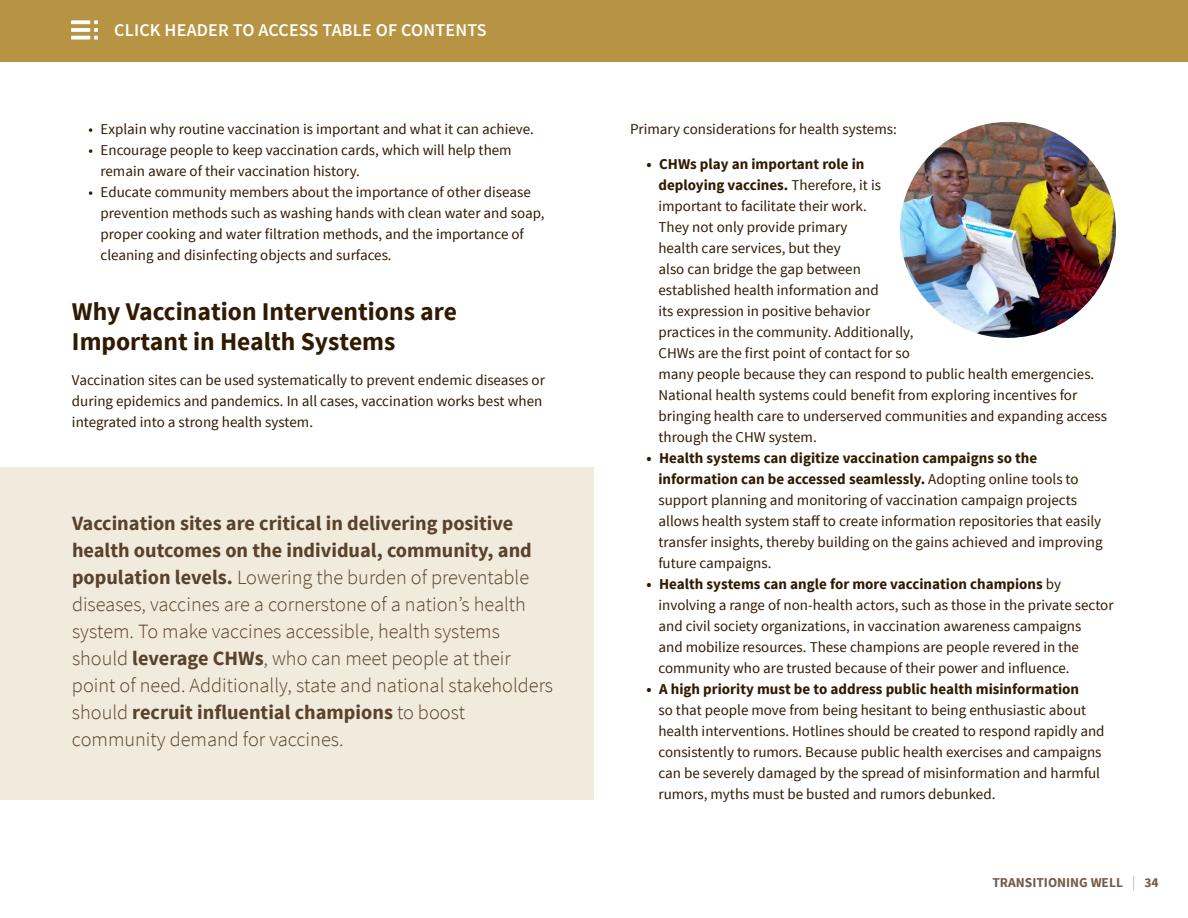
<style>
.page{position:relative;width:1188px;height:918px;background:#fff}
.page>*{position:absolute;margin:0;border:0;box-sizing:border-box;transform-origin:0 0}
.t1{font:700 25.5px/30px "Source Sans Pro";color:#301a00}
.t2{font:300 20.25px/27px "Source Sans Pro";color:#5a422c}
.t3{font:18px "Source Sans Variable";letter-spacing:.01em;color:#fff}
.t4{font:15px/21px "Source Sans Pro";color:#301a00}
.t5{font:700 15px "Source Sans Pro";color:#301a00}
.t6{font:700 13.5px "Source Sans Pro";color:#725c49}
.s1{font-weight:700}
.s2{font-weight:300;font-size:15px;color:#a49483}
</style>
<div class="page">
<div style="left:0;top:467px;width:594px;height:333px;background:#f0ebdd"></div>
<img style="left:900px;top:122px;width:216px;height:216px;border-radius:108px">
<div style="left:0;top:0;width:1188px;height:61px;background:#b79443"></div>
<svg style="left:71px;top:28px;width:19px;height:4px"></svg>
<svg style="left:71px;top:36px;width:19px;height:4px"></svg>
<svg style="left:71px;top:20px;width:19px;height:4px"></svg>
<svg style="left:94px;top:20px;width:4px;height:20px"></svg>
<p class="t3" style="left:114px;top:19px;width:374px">CLICK HEADER TO ACCESS TABLE OF CONTENTS</p>
<p class="t4" style="left:88px;top:120px;width:447px">• Explain why routine vaccination is important and what it can achieve.</p>
<p class="t4" style="left:100px;top:141px;width:413px;text-indent:-12px">• Encourage people to keep vaccination cards, which will help them remain aware of their vaccination history.</p>
<p class="t4" style="left:100px;top:183px;width:446px;text-indent:-12px">• Educate community members about the importance of other disease prevention methods such as washing hands with clean water and soap, proper cooking and water filtration methods, and the importance of cleaning and disinfecting objects and surfaces.</p>
<h1 class="t1" style="left:72px;top:299px;width:387px">Why Vaccination Interventions are<br>Important in Health Systems</h1>
<p class="t4" style="left:72px;top:370px;width:474px">Vaccination sites can be used systematically to prevent endemic diseases or during epidemics and pandemics. In all cases, vaccination works best when integrated into a strong health system.</p>
<p class="t2" style="left:72px;top:512px;width:483px"><span class="s1">Vaccination sites are critical in delivering positive health outcomes on the individual, community, and population levels.</span> Lowering the burden of preventable diseases, vaccines are a cornerstone of a nation’s health system. To make vaccines accessible, health systems should <span class="s1">leverage CHWs</span>, who can meet people at their point of need. Additionally, state and national stakeholders should <span class="s1">recruit influential champions</span> to boost community demand for vaccines.</p>
<p class="t4" style="left:630px;top:119px;width:268px">Primary considerations for health systems:</p>
<p class="t4" style="left:658px;top:154px;width:450px;text-indent:-12px"><span class="s1">• CHWs play an important role in<br>deploying vaccines.</span> Therefore, it is<br>important to facilitate their work.<br>They not only provide primary<br>health care services, but they<br>also can bridge the gap between<br>established health information and<br>its expression in positive behavior<br>practices in the community. Additionally,<br>CHWs are the first point of contact for so<br>many people because they can respond to public health emergencies.<br>National health systems could benefit from exploring incentives for bringing health care to underserved communities and expanding access through the CHW system.</p>
<p class="t4" style="left:658px;top:448px;width:446px;text-indent:-12px"><span class="s1">• Health systems can digitize vaccination campaigns so the information can be accessed seamlessly.</span> Adopting online tools to support planning and monitoring of vaccination campaign projects allows health system staff to create information repositories that easily transfer insights, thereby building on the gains achieved and improving future campaigns.</p>
<p class="t4" style="left:659px;top:574px;width:457px;text-indent:-12px"><span class="s1">• Health systems can angle for more vaccination champions</span> by involving a range of non-health actors, such as those in the private sector and civil society organizations, in vaccination awareness campaigns<br>and mobilize resources. These champions are people revered in the community who are trusted because of their power and influence.</p>
<p class="t5" style="left:647px;top:683px;width:434px">• A high priority must be to address public health misinformation</p>
<p class="t4" style="left:659px;top:700px;width:448px">so that people move from being hesitant to being enthusiastic about health interventions. Hotlines should be created to respond rapidly and consistently to rumors. Because public health exercises and campaigns can be severely damaged by the spread of misinformation and harmful rumors, myths must be busted and rumors debunked.</p>
<p class="t6" style="left:992px;top:877px;width:168px">TRANSITIONING WELL <span class="s2">|</span> 34</p>
</div>
